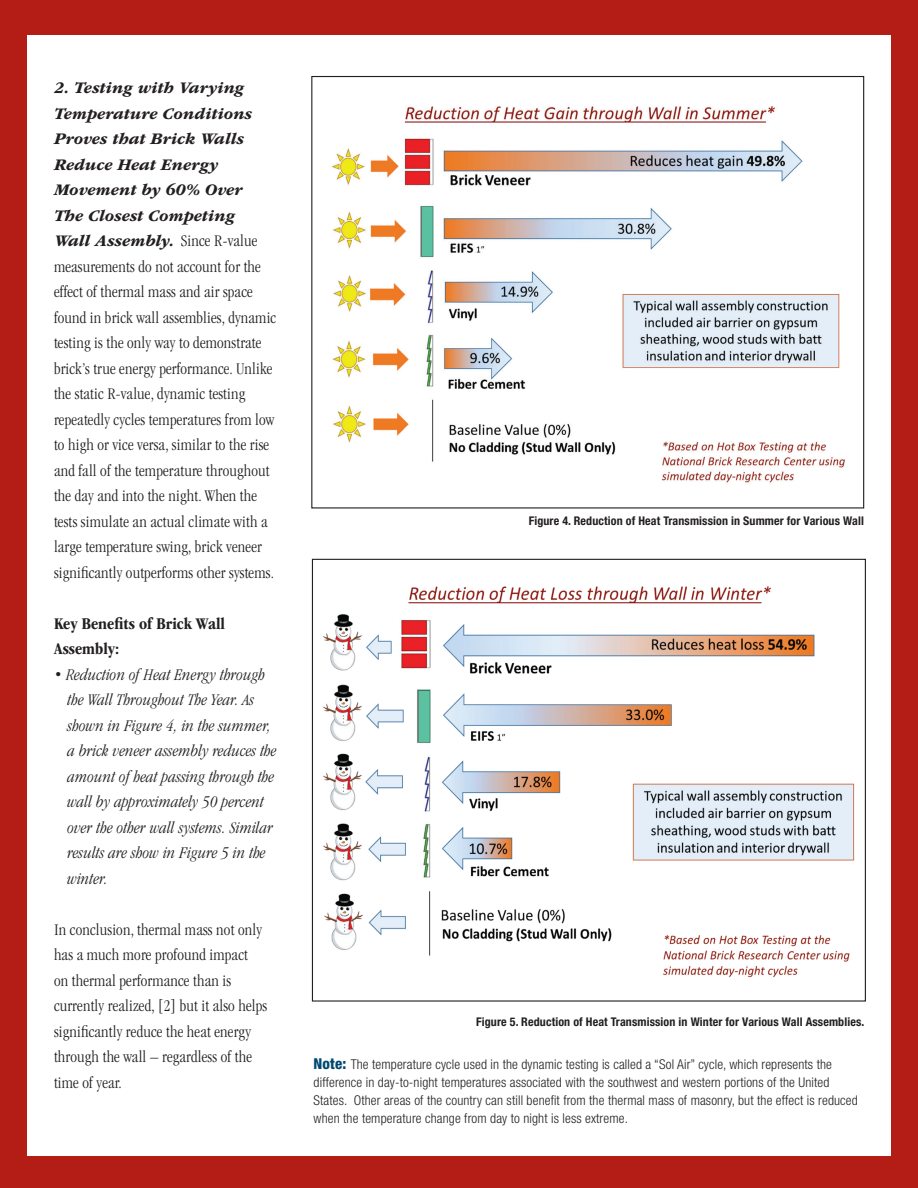
<style>
.page{position:relative;width:918px;height:1188px;background:#b41d15}
.page>*{position:absolute;margin:0;border:0;box-sizing:border-box;transform-origin:0 0}
.t1{font:300 condensed 16.8px/25.5px "ITC Garamond Std";letter-spacing:.01em;color:#231f20}
.t2{font:italic 300 condensed 16.8px/25.5px "ITC Garamond Std";letter-spacing:.01em;color:#231f20}
.t3{font:700 condensed 16.8px/25.5px "ITC Garamond Std";color:#231f20}
.t4{font:300 condensed 13.5px/18px "Helvetica Neue LT Std";letter-spacing:.01em;color:#231f20}
.t5{font:700 condensed 12px "Helvetica Neue LT Std";letter-spacing:.01em;color:#231f20}
.s1{font-weight:700;font-style:italic;font-stretch:normal}
.s2{font-style:normal}
.s3{font-weight:800;font-size:15px;color:#004970}
</style>
<div class="page">
<div style="left:27px;top:35px;width:864px;height:1121px;background:#fff"></div>
<img style="left:323px;top:586px;width:532px;height:392px">
<img style="left:331px;top:106px;width:514px;height:377px">
<p class="t1" style="left:54px;top:75px;width:224px"><span class="s1">2. Testing with Varying Temperature Conditions Proves that Brick Walls Reduce Heat Energy Movement by 60% Over<br>The Closest Competing<br>Wall Assembly.</span> Since R-value measurements do not account for the effect of thermal mass and air space found in brick wall assemblies, dynamic testing is the only way to demonstrate brick’s true energy performance. Unlike the static R-value, dynamic testing repeatedly cycles temperatures from low to high or vice versa, similar to the rise and fall of the temperature throughout the day and into the night. When the tests simulate an actual climate with a large temperature swing, brick veneer significantly outperforms other systems.</p>
<p class="t3" style="left:54px;top:611px;width:173px">Key Benefits of Brick Wall<br>Assembly:</p>
<p class="t2" style="left:68px;top:662px;width:211px;text-indent:-14px"><span class="s2">•</span> Reduction of Heat Energy through the Wall Throughout The Year. As shown in Figure 4, in the summer, a brick veneer assembly reduces the amount of heat passing through the wall by approximately 50 percent over the other wall systems. Similar results are show in Figure 5 in the winter.</p>
<p class="t1" style="left:54px;top:917px;width:215px">In conclusion, thermal mass not only has a much more profound impact<br>on thermal performance than is currently realized, [2] but it also helps significantly reduce the heat energy through the wall – regardless of the time of year.</p>
<p class="t5" style="left:529px;top:513px;width:337px">Figure 4. Reduction of Heat Transmission in Summer for Various Wall</p>
<p class="t5" style="left:476px;top:1014px;width:390px">Figure 5. Reduction of Heat Transmission in Winter for Various Wall Assemblies.</p>
<p class="t4" style="left:314px;top:1055px;width:546px"><span class="s3">Note:</span> The temperature cycle used in the dynamic testing is called a “Sol Air” cycle, which represents the difference in day-to-night temperatures associated with the southwest and western portions of the United States. Other areas of the country can still benefit from the thermal mass of masonry, but the effect is reduced when the temperature change from day to night is less extreme.</p>
</div>
